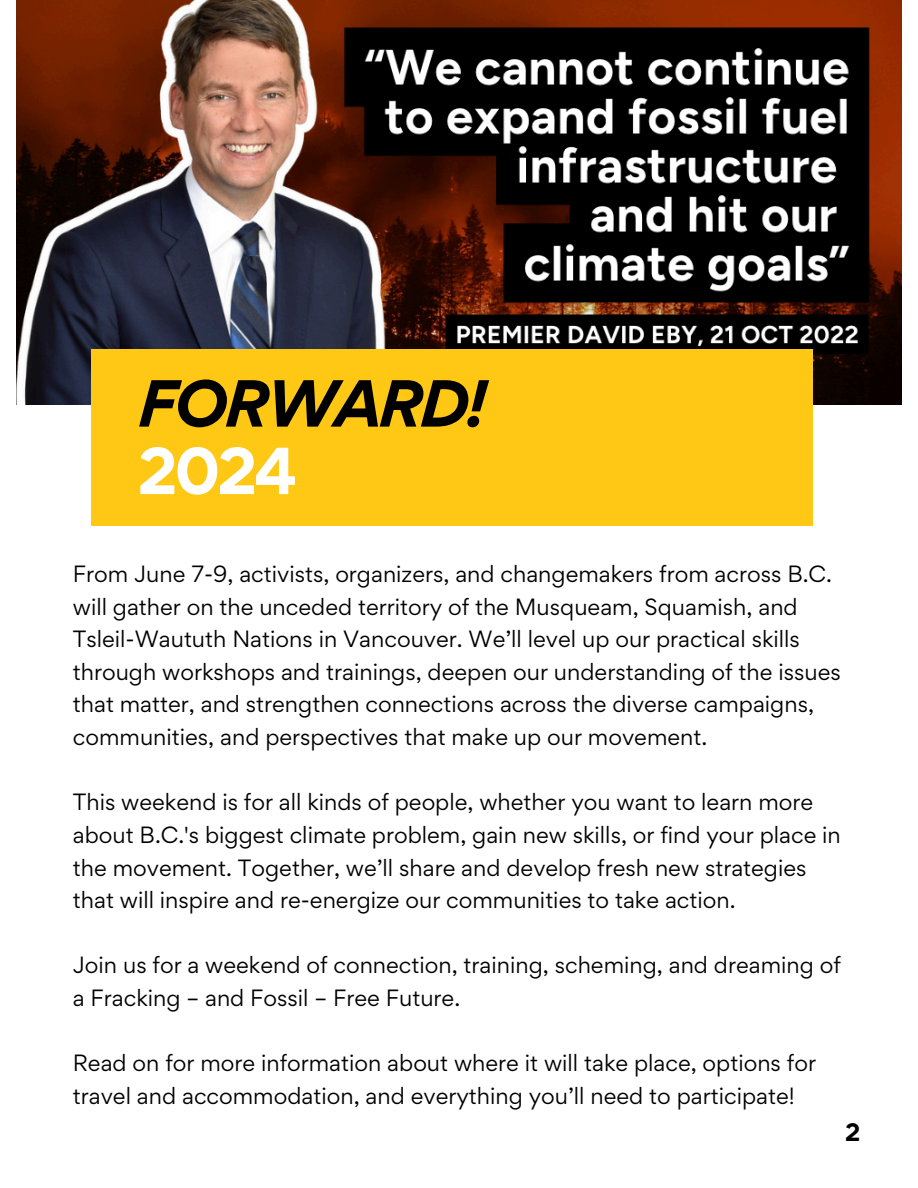
<style>
.page{position:relative;width:918px;height:1188px;background:#fff}
.page>*{position:absolute;margin:0;border:0;box-sizing:border-box;transform-origin:0 0}
.t1{font:italic 700 59.25px/67.5px "Gordita";letter-spacing:-.05em;color:#000}
.t2{font:700 22.5px "Gordita";color:#000}
.t3{font:21px/32.7px "Gordita";color:#000}
.s1{font-style:normal;color:#fff}
</style>
<div class="page">
<img style="left:17px;top:0;width:884px;height:405px">
<div style="left:92px;top:350px;width:721px;height:176px;background:#ffc814"></div>
<h1 class="t1" style="left:138px;top:369px;width:350px">FORWARD!<br><span class="s1">2024</span></h1>
<p class="t3" style="left:73px;top:557px;width:770px">From June 7-9, activists, organizers, and changemakers from across B.C. will gather on the unceded territory of the Musqueam, Squamish, and Tsleil-Waututh Nations in Vancouver. We’ll level up our practical skills through workshops and trainings, deepen our understanding of the issues that matter, and strengthen connections across the diverse campaigns, communities, and perspectives that make up our movement.</p>
<p class="t3" style="left:73px;top:786px;width:770px">This weekend is for all kinds of people, whether you want to learn more about B.C.'s biggest climate problem, gain new skills, or find your place in the movement. Together, we’ll share and develop fresh new strategies that will inspire and re-energize our communities to take action.</p>
<p class="t3" style="left:73px;top:949px;width:770px">Join us for a weekend of connection, training, scheming, and dreaming of a Fracking – and Fossil – Free Future.</p>
<p class="t3" style="left:73px;top:1047px;width:745px">Read on for more information about where it will take place, options for travel and accommodation, and everything you’ll need to participate!</p>
<p class="t2" style="left:845px;top:1117px;width:17px">2</p>
</div>
